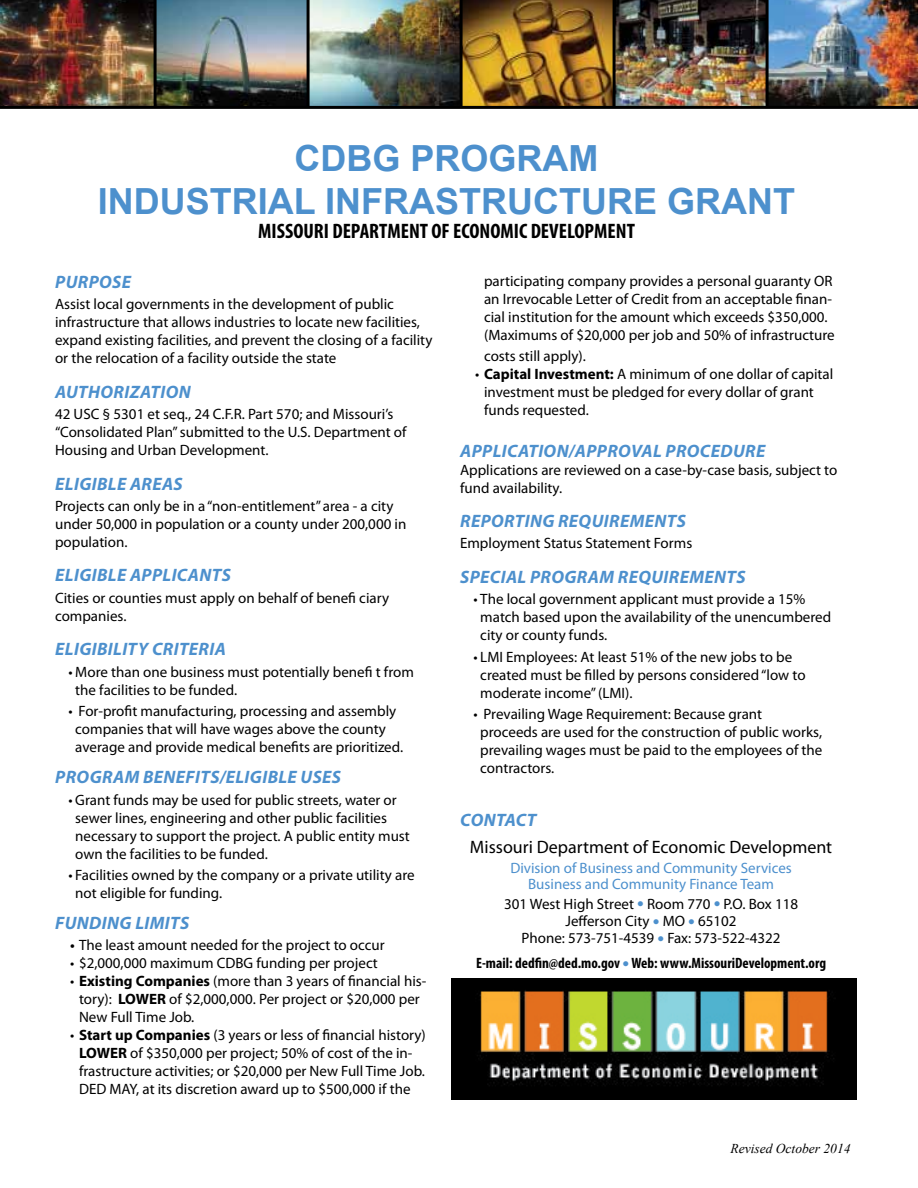
<style>
.page{position:relative;width:918px;height:1188px;background:#fff}
.page>*{position:absolute;margin:0;border:0;box-sizing:border-box;transform-origin:0 0}
.t1{font:700 36px/43.2px "Arial";color:#4d90cd;text-align:center}
.t2{font:700 condensed 21px "Myriad Pro";color:#000}
.t3{font:italic 700 18px "Myriad Pro";letter-spacing:.02em;color:#4d90cd}
.t4{font:18px "Myriad Pro";color:#000}
.t5{font:15px/18px "Myriad Pro";color:#000}
.t6{font:15px/15.8px "Myriad Pro";color:#4d90cd;text-align:center}
.t7{font:700 condensed 15px "Myriad Pro";color:#000}
.t8{font:italic 13.5px "Times New Roman";color:#000}
.s1{font-weight:600}
.s2{font-weight:700}
.s3{font-size:24px;color:#4d90cd}
.s4{font-weight:400;font-stretch:normal;font-size:24px;color:#4d90cd}
</style>
<div class="page">
<img style="left:451px;top:978px;width:405px;height:122px">
<img style="left:0;top:0;width:918px;height:106px">
<hr style="left:0;top:106px;width:918px;height:3px;background:#000">
<hr style="left:154px;top:0;width:3px;height:107px;background:#000">
<hr style="left:307px;top:0;width:3px;height:107px;background:#000">
<hr style="left:460px;top:0;width:3px;height:107px;background:#000">
<hr style="left:613px;top:0;width:3px;height:107px;background:#000">
<hr style="left:766px;top:0;width:3px;height:107px;background:#000">
<h1 class="t1" style="left:98px;top:138px;width:699px">CDBG PROGRAM<br>INDUSTRIAL INFRASTRUCTURE GRANT</h1>
<h2 class="t2" style="left:258px;top:218px;width:378px">MISSOURI DEPARTMENT OF ECONOMIC DEVELOPMENT</h2>
<p class="t3" style="left:55px;top:270px;width:77px">PURPOSE</p>
<p class="t5" style="left:55px;top:295px;width:379px">Assist local governments in the development of public infrastructure that allows industries to locate new facilities, expand existing facilities, and prevent the closing of a facility or the relocation of a facility outside the state</p>
<p class="t3" style="left:55px;top:380px;width:137px">AUTHORIZATION</p>
<p class="t5" style="left:55px;top:405px;width:353px">42 USC § 5301 et seq., 24 C.F.R. Part 570; and Missouri’s “Consolidated Plan” submitted to the U.S. Department of<br>Housing and Urban Development.</p>
<p class="t3" style="left:55px;top:472px;width:129px">ELIGIBLE AREAS</p>
<p class="t5" style="left:55px;top:497px;width:353px">Projects can only be in a “non-entitlement” area - a city under 50,000 in population or a county under 200,000 in population.</p>
<p class="t3" style="left:55px;top:564px;width:177px">ELIGIBLE APPLICANTS</p>
<p class="t5" style="left:55px;top:589px;width:336px">Cities or counties must apply on behalf of benefi ciary companies.</p>
<p class="t3" style="left:55px;top:638px;width:172px">ELIGIBILITY CRITERIA</p>
<p class="t5" style="left:75px;top:662px;width:340px;text-indent:-7px">• More than one business must potentially benefi t from the facilities to be funded.</p>
<p class="t5" style="left:75px;top:702px;width:329px;text-indent:-7px">• For-profit manufacturing, processing and assembly companies that will have wages above the county average and provide medical benefits are prioritized.</p>
<p class="t3" style="left:55px;top:765px;width:287px">PROGRAM BENEFITS/ELIGIBLE USES</p>
<p class="t5" style="left:75px;top:790px;width:336px;text-indent:-7px">• Grant funds may be used for public streets, water or sewer lines, engineering and other public facilities necessary to support the project. A public entity must own the facilities to be funded.</p>
<p class="t5" style="left:75px;top:866px;width:341px;text-indent:-7px">• Facilities owned by the company or a private utility are not eligible for funding.</p>
<p class="t3" style="left:55px;top:911px;width:136px">FUNDING LIMITS</p>
<p class="t5" style="left:70px;top:936px;width:316px"><span class="s1">•</span> The least amount needed for the project to occur</p>
<p class="t5" style="left:70px;top:954px;width:309px">• $2,000,000 maximum CDBG funding per project</p>
<p class="t5" style="left:79px;top:972px;width:349px;text-indent:-9px">• <span class="s2">Existing Companies</span> (more than 3 years of financial his&shy;tory): <span class="s2">LOWER</span> of $2,000,000. Per project or $20,000 per<br>New Full Time Job.</p>
<p class="t5" style="left:70px;top:1026px;width:357px;text-align:center">• <span class="s2">Start up Companies</span> (3 years or less of financial history)<br><span class="s2">LOWER</span> of $350,000 per project; 50% of cost of the in&shy;frastructure activities; or $20,000 per New Full Time Job.<br>DED MAY, at its discretion award up to $500,000 if the</p>
<p class="t5" style="left:484px;top:271px;width:352px">participating company provides a personal guaranty OR an Irrevocable Letter of Credit from an acceptable finan&shy;cial institution for the amount which exceeds $350,000. (Maximums of $20,000 per job and 50% of infrastructure</p>
<p class="t5" style="left:484px;top:346px;width:103px">costs still apply).</p>
<p class="t5" style="left:484px;top:364px;width:351px;text-indent:-9px">• <span class="s2">Capital Investment:</span> A minimum of one dollar of capital investment must be pledged for every dollar of grant funds requested.</p>
<p class="t3" style="left:460px;top:439px;width:307px">APPLICATION/APPROVAL PROCEDURE</p>
<p class="t5" style="left:460px;top:460px;width:379px">Applications are reviewed on a case-by-case basis, subject to fund availability.</p>
<p class="t3" style="left:460px;top:509px;width:227px">REPORTING REQUIREMENTS</p>
<p class="t5" style="left:460px;top:534px;width:234px">Employment Status Statement Forms</p>
<p class="t3" style="left:460px;top:565px;width:287px">SPECIAL PROGRAM REQUIREMENTS</p>
<p class="t5" style="left:480px;top:590px;width:352px;text-indent:-7px">• The local government applicant must provide a 15% match based upon the availability of the unencumbered city or county funds.</p>
<p class="t5" style="left:480px;top:647px;width:327px;text-indent:-7px">• LMI Employees: At least 51% of the new jobs to be created must be filled by persons considered “low to moderate income” (LMI).</p>
<p class="t5" style="left:480px;top:705px;width:344px;text-indent:-7px">• Prevailing Wage Requirement: Because grant proceeds are used for the construction of public works, prevailing wages must be paid to the employees of the contractors.</p>
<p class="t3" style="left:460px;top:808px;width:77px">CONTACT</p>
<p class="t4" style="left:470px;top:836px;width:364px">Missouri Department of Economic Development</p>
<p class="t6" style="left:510px;top:860px;width:283px">Division of Business and Community Services<br>Business and Community Finance Team</p>
<p class="t5" style="left:504px;top:895px;width:296px;line-height:17.2px;text-align:center">301 West High Street <span class="s3">•</span> Room 770 <span class="s3">•</span> P.O. Box 118<br>Jefferson City <span class="s3">•</span> MO <span class="s3">•</span> 65102<br>Phone: 573-751-4539 <span class="s3">•</span> Fax: 573-522-4322</p>
<p class="t7" style="left:476px;top:954px;width:352px">E-mail: dedfin@ded.mo.gov <span class="s4">•</span> Web: www.MissouriDevelopment.org</p>
<p class="t8" style="left:731px;top:1139px;width:121px">Revised October 2014</p>
</div>
